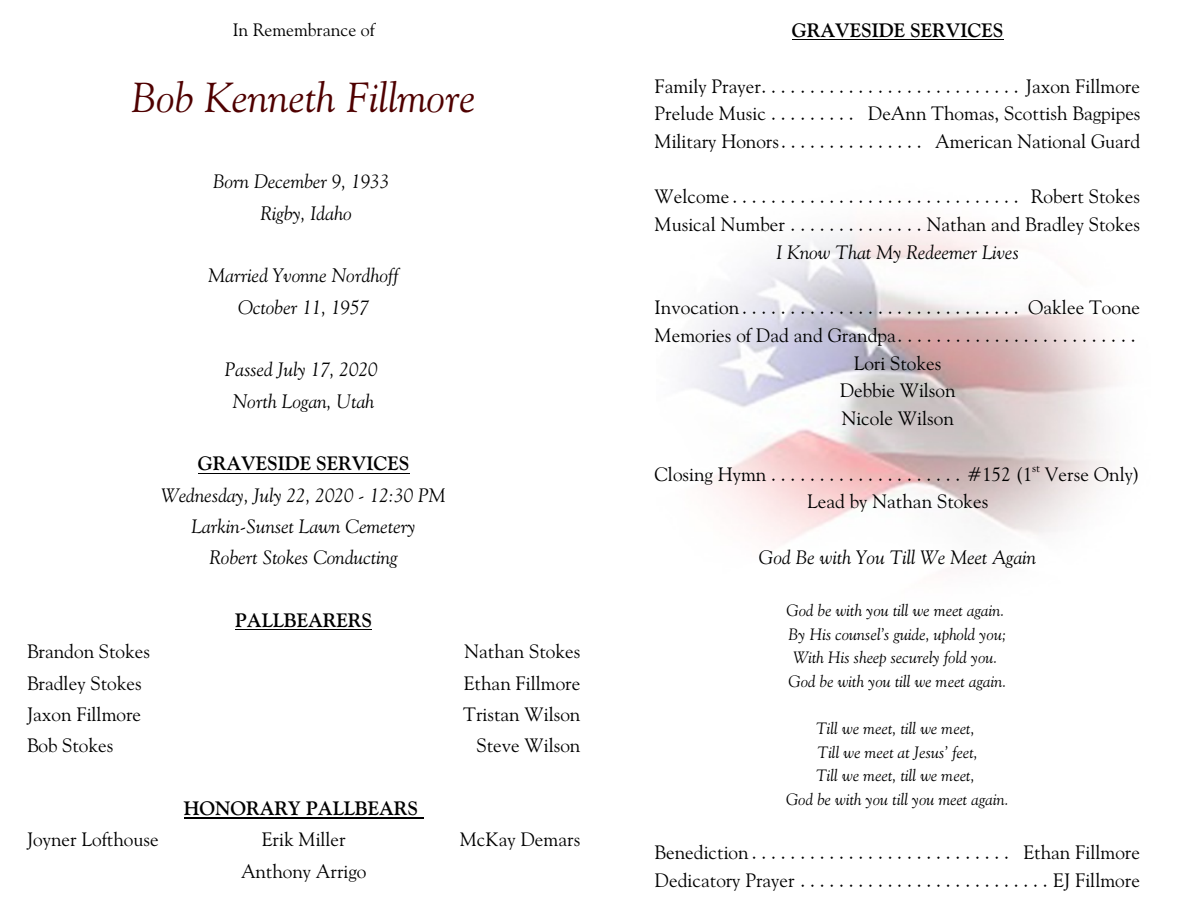
<style>
.page{position:relative;width:1188px;height:918px;background:#fff}
.page>*{position:absolute;margin:0;border:0;box-sizing:border-box;transform-origin:0 0}
.t1{font:italic 42px "Goudy Old Style BT";color:#4f0000}
.t2{font:19.5px/27.8px "Goudy Old Style BT";color:#000}
.t3{font:italic 19.5px/31.3px "Goudy Old Style BT";color:#000;text-align:center}
.t4{font:700 19.5px "Goudy Old Style BT";color:#000}
.t5{font:18px "Goudy Old Style BT";color:#000}
.t6{font:italic 16.5px/23.5px "Goudy Old Style BT";color:#000}
</style>
<div class="page">
<img style="left:684px;top:224px;width:433px;height:341px">
<hr style="left:198px;top:473px;width:212px;height:1px;background:#000">
<hr style="left:235px;top:629px;width:137px;height:1px;background:#000">
<hr style="left:184px;top:818px;width:240px;height:1px;background:#000">
<hr style="left:792px;top:39px;width:212px;height:1px;background:#000">
<p class="t5" style="left:233px;top:22px;width:144px">In Remembrance of</p>
<h1 class="t1" style="left:132px;top:80px;width:346px">Bob Kenneth Fillmore</h1>
<p class="t3" style="left:213px;top:168px;width:178px">Born December 9, 1933<br>Rigby, Idaho</p>
<p class="t3" style="left:209px;top:262px;width:192px">Married Yvonne Nordhoff<br>October 11, 1957</p>
<p class="t3" style="left:225px;top:356px;width:155px">Passed July 17, 2020<br>North Logan, Utah</p>
<p class="t4" style="left:198px;top:456px;width:213px">GRAVESIDE SERVICES</p>
<p class="t3" style="left:161px;top:481px;width:286px">Wednesday, July 22, 2020 - 12:30 PM<br>Larkin-Sunset Lawn Cemetery<br>Robert Stokes Conducting</p>
<p class="t4" style="left:235px;top:612px;width:138px">PALLBEARERS</p>
<p class="t2" style="left:27px;top:639px;width:125px">Brandon Stokes</p>
<p class="t2" style="left:464px;top:639px;width:117px">Nathan Stokes</p>
<p class="t2" style="left:27px;top:671px;width:116px">Bradley Stokes</p>
<p class="t2" style="left:464px;top:671px;width:118px">Ethan Fillmore</p>
<p class="t2" style="left:27px;top:702px;width:116px">Jaxon Fillmore</p>
<p class="t2" style="left:463px;top:702px;width:118px">Tristan Wilson</p>
<p class="t2" style="left:27px;top:733px;width:88px">Bob Stokes</p>
<p class="t2" style="left:476px;top:733px;width:105px">Steve Wilson</p>
<p class="t4" style="left:184px;top:800px;width:236px">HONORARY PALLBEARS</p>
<p class="t2" style="left:27px;top:827px;width:133px">Joyner Lofthouse</p>
<p class="t2" style="left:262px;top:827px;width:86px">Erik Miller</p>
<p class="t2" style="left:460px;top:827px;width:122px">McKay Demars</p>
<p class="t2" style="left:241px;top:859px;width:127px">Anthony Arrigo</p>
<p class="t4" style="left:792px;top:22px;width:213px">GRAVESIDE SERVICES</p>
<p class="t2" style="left:655px;top:74px;width:488px;text-align:justify">Family Prayer........................... Jaxon Fillmore Prelude Music . . . . . . . . . DeAnn Thomas, Scottish Bagpipes Military Honors. . . . . . . . . . . . . . . American National Guard</p>
<p class="t2" style="left:655px;top:184px;width:487px">Welcome.............................. Robert Stokes<br>Musical Number . . . . . . . . . . . . . . Nathan and Bradley Stokes</p>
<p class="t3" style="left:776px;top:238px;width:244px">I Know That My Redeemer Lives</p>
<p class="t2" style="left:655px;top:295px;width:487px;text-align:center">Invocation............................. Oaklee Toone<br>Memories of Dad and Grandpa.........................<br>Lori Stokes<br>Debbie Wilson<br>Nicole Wilson</p>
<p class="t2" style="left:655px;top:462px;width:487px;text-align:center">Closing Hymn . . . . . . . . . . . . . . . . . . . . #152 (1<sup>st</sup> Verse Only)<br>Lead by Nathan Stokes</p>
<p class="t3" style="left:759px;top:543px;width:279px">God Be with You Till We Meet Again</p>
<p class="t6" style="left:787px;top:600px;width:222px">God be with you till we meet again.<br>By His counsel’s guide, uphold you; With His sheep securely fold you.<br>God be with you till we meet again.</p>
<p class="t6" style="left:786px;top:718px;width:224px;text-align:center">Till we meet, till we meet,<br>Till we meet at Jesus’ feet,<br>Till we meet, till we meet,<br>God be with you till you meet again.</p>
<p class="t2" style="left:655px;top:840px;width:487px">Benediction........................... Ethan Fillmore<br>Dedicatory Prayer..........................EJ Fillmore</p>
</div>
